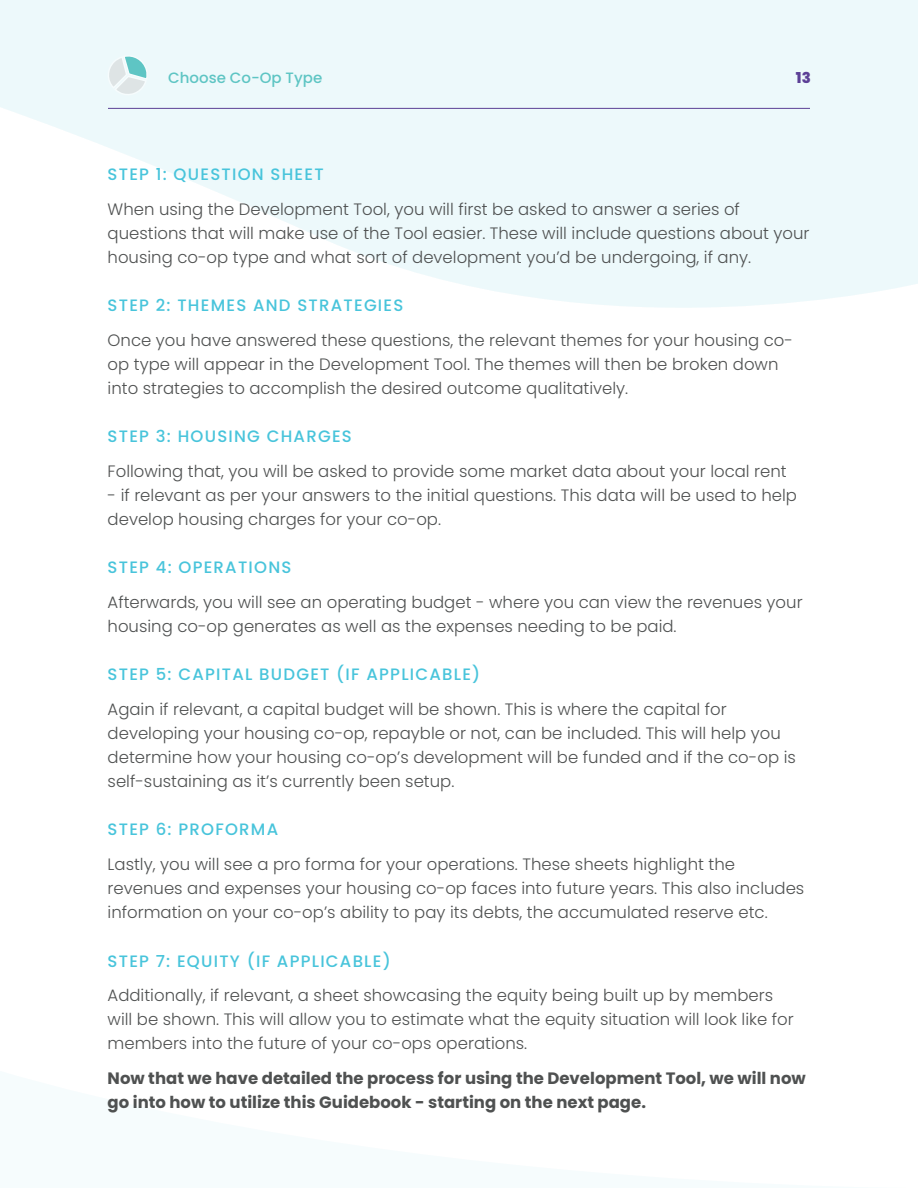
<style>
.page{position:relative;width:918px;height:1188px;background:#fff}
.page>*{position:absolute;margin:0;border:0;box-sizing:border-box;transform-origin:0 0}
.t1{font:300 16.5px/24px "Poppins";color:#4f5151}
.t2{font:500 16.5px "Poppins";letter-spacing:.075em;color:#48c4db}
.t3{font:700 16.5px/24px "Poppins";color:#4f5151}
.t4{font:500 15px "Poppins";color:#60c6c3}
.t5{font:800 15px "Poppins";color:#5d3a93}
</style>
<div class="page">
<svg style="left:0;top:0;width:918px;height:308px;fill:#edf9fb"></svg>
<p class="t4" style="left:168px;top:69px;width:156px">Choose Co-Op Type</p>
<p class="t5" style="left:796px;top:69px;width:16px">13</p>
<p class="t2" style="left:108px;top:165px;width:218px">STEP 1: QUESTION SHEET</p>
<p class="t1" style="left:108px;top:197px;width:704px">When using the Development Tool, you will first be asked to answer a series of questions that will make use of the Tool easier. These will include questions about your housing co-op type and what sort of development you’d be undergoing, if any.</p>
<p class="t2" style="left:108px;top:296px;width:297px">STEP 2: THEMES AND STRATEGIES</p>
<p class="t1" style="left:108px;top:328px;width:687px">Once you have answered these questions, the relevant themes for your housing co&shy;op type will appear in the Development Tool. The themes will then be broken down into strategies to accomplish the desired outcome qualitatively.</p>
<p class="t2" style="left:108px;top:427px;width:246px">STEP 3: HOUSING CHARGES</p>
<p class="t1" style="left:108px;top:459px;width:681px">Following that, you will be asked to provide some market data about your local rent</p>
<p class="t1" style="left:108px;top:483px;width:691px">- if relevant as per your answers to the initial questions. This data will be used to help develop housing charges for your co-op.</p>
<p class="t2" style="left:108px;top:558px;width:185px">STEP 4: OPERATIONS</p>
<p class="t1" style="left:108px;top:590px;width:697px">Afterwards, you will see an operating budget - where you can view the revenues your housing co-op generates as well as the expenses needing to be paid.</p>
<p class="t2" style="left:108px;top:665px;width:374px">STEP 5: CAPITAL BUDGET (IF APPLICABLE)</p>
<p class="t1" style="left:108px;top:697px;width:690px">Again if relevant, a capital budget will be shown. This is where the capital for developing your housing co-op, repayble or not, can be included. This will help you determine how your housing co-op’s development will be funded and if the co-op is self-sustaining as it’s currently been setup.</p>
<p class="t2" style="left:108px;top:820px;width:172px">STEP 6: PROFORMA</p>
<p class="t1" style="left:108px;top:853px;width:698px">Lastly, you will see a pro forma for your operations. These sheets highlight the revenues and expenses your housing co-op faces into future years. This also includes information on your co-op’s ability to pay its debts, the accumulated reserve etc.</p>
<p class="t2" style="left:108px;top:951px;width:285px">STEP 7: EQUITY (IF APPLICABLE)</p>
<p class="t1" style="left:108px;top:984px;width:688px">Additionally, if relevant, a sheet showcasing the equity being built up by members will be shown. This will allow you to estimate what the equity situation will look like for members into the future of your co-ops operations.</p>
<p class="t3" style="left:108px;top:1066px;width:700px">Now that we have detailed the process for using the Development Tool, we will now go into how to utilize this Guidebook - starting on the next page.</p>
</div>
